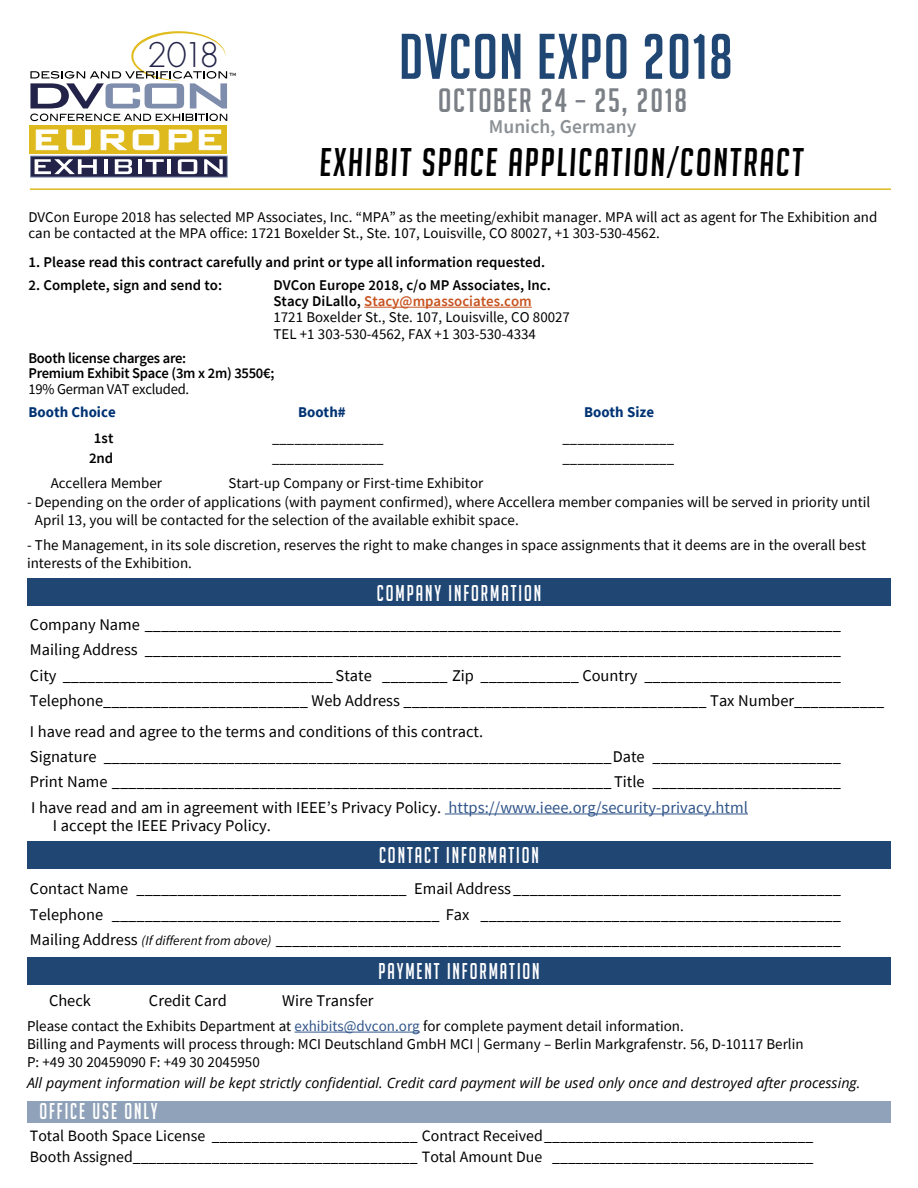
<style>
.page{position:relative;width:918px;height:1188px;background:#fff}
.page>*{position:absolute;margin:0;border:0;box-sizing:border-box;transform-origin:0 0}
.t1{font:62.7px "Big Noodle Titling";letter-spacing:.02em;color:#204674}
.t2{font:italic 39px "Big Noodle Titling";letter-spacing:.05em;color:#000}
.t3{font:33px "Big Noodle Titling";letter-spacing:.05em;color:#7b8086}
.t4{font:300 33px "Futura";color:#232349}
.t5{font:22.2px "Big Noodle Titling";letter-spacing:.1em;color:#fff;scale:.87 1}
.t6{font:600 19.5px "Source Sans Pro";color:#8b9094}
.t7{font:16.5px/18px "Source Sans Pro";color:#000}
.t8{font:16.35px/25.3px "Source Sans Pro";color:#000}
.t9{font:15.9px/21.6px "Source Sans Pro";color:#000}
.t10{font:15px/18px "Source Sans Pro";color:#000}
.t11{font:14.85px/16.4px "Source Sans Pro";color:#000}
.t12{font:600 14.85px "Source Sans Pro";color:#000}
.t13{font:600 14.85px/14.9px "Source Sans Pro";letter-spacing:-.02em;color:#000}
.t14{font:700 14.85px "Source Sans Pro";color:#003374}
.t15{font:14.85px "Source Sans Pro";letter-spacing:-.02em;color:#000}
.t16{font:italic 14.25px "Open Sans";color:#000}
.t17{font:500 6.15px "Bank Gothic BT";color:#010000;scale:.75 1}
.s1{font-weight:600}
.s2{font-weight:600;color:#c8531f}
.s3{color:#31558a}
.s4{font-style:italic;font-size:13.35px}
</style>
<div class="page">
<hr style="left:364px;top:307px;width:168px;height:1px;background:#c8531f">
<hr style="left:30px;top:188px;width:861px;height:2px;background:#ddba1f">
<div style="left:27px;top:579px;width:864px;height:27px;background:#204674"></div>
<div style="left:27px;top:841px;width:864px;height:28px;background:#204674"></div>
<div style="left:27px;top:957px;width:864px;height:27px;background:#204674"></div>
<div style="left:27px;top:1101px;width:864px;height:21px;background:#8fa2b9"></div>
<div style="left:31px;top:156px;width:196px;height:21px;background:#232349"></div>
<div style="left:30px;top:156px;width:198px;height:21px;border:1px solid #7f8dad"></div>
<svg style="left:30px;top:114px;width:197px;height:7px"></svg>
<svg style="left:30px;top:31px;width:197px;height:77px"></svg>
<svg style="left:35px;top:159px;width:62px;height:15px"></svg>
<hr style="left:104px;top:159px;width:4px;height:15px;background:#fff">
<svg style="left:115px;top:159px;width:17px;height:15px"></svg>
<hr style="left:138px;top:159px;width:4px;height:15px;background:#fff">
<svg style="left:146px;top:159px;width:18px;height:15px"></svg>
<hr style="left:167px;top:159px;width:4px;height:15px;background:#fff">
<svg style="left:178px;top:159px;width:19px;height:15px"></svg>
<svg style="left:204px;top:159px;width:19px;height:15px"></svg>
<div style="left:30px;top:125px;width:197px;height:28px;background:#deba1f"></div>
<svg style="left:36px;top:129px;width:23px;height:21px"></svg>
<svg style="left:66px;top:129px;width:25px;height:21px"></svg>
<svg style="left:100px;top:129px;width:60px;height:21px"></svg>
<svg style="left:169px;top:129px;width:23px;height:21px"></svg>
<svg style="left:199px;top:129px;width:22px;height:21px"></svg>
<hr style="left:295px;top:1032px;width:125px;height:1px;background:#31558a">
<hr style="left:445px;top:814px;width:303px;height:1px;background:#31558a">
<h3 class="t4" style="left:147px;top:33px;width:74px">2018</h3>
<p class="t17" style="left:229px;top:71px;width:11px">TM</p>
<h1 class="t1" style="left:399px;top:23px;width:335px">DVCON EXPO 2018</h1>
<h3 class="t3" style="left:438px;top:83px;width:250px">OCTOBER 24 – 25, 2018</h3>
<p class="t6" style="left:489px;top:114px;width:149px">Munich, Germany</p>
<h2 class="t2" style="left:320px;top:141px;width:485px">EXHIBIT SPACE APPLICATION/CONTRACT</h2>
<p class="t11" style="left:28px;top:209px;width:850px">DVCon Europe 2018 has selected MP Associates, Inc. “MPA” as the meeting/exhibit manager. MPA will act as agent for The Exhibition and can be contacted at the MPA office: 1721 Boxelder St., Ste. 107, Louisville, CO 80027, +1 303-530-4562.</p>
<p class="t12" style="left:28px;top:252px;width:518px">1. Please read this contract carefully and print or type all information requested.</p>
<p class="t12" style="left:28px;top:275px;width:195px">2. Complete, sign and send to:</p>
<p class="t11" style="left:274px;top:276px;width:298px"><span class="s1">DVCon Europe 2018, c/o MP Associates, Inc.<br>Stacy DiLallo,</span> <span class="s2">Stacy@mpassociates.com<br></span>1721 Boxelder St., Ste. 107, Louisville, CO 80027<br>TEL +1 303-530-4562, FAX +1 303-530-4334</p>
<p class="t13" style="left:28px;top:350px;width:247px">Booth license charges are:<br>Premium Exhibit Space (3m x 2m) 3550€;</p>
<p class="t15" style="left:28px;top:380px;width:162px">19% German VAT excluded.</p>
<p class="t14" style="left:28px;top:402px;width:89px">Booth Choice</p>
<p class="t14" style="left:298px;top:402px;width:49px">Booth#</p>
<p class="t14" style="left:584px;top:402px;width:71px">Booth Size</p>
<p class="t12" style="left:94px;top:428px;width:21px">1st</p>
<p class="t11" style="left:272px;top:430px;width:113px">_______________</p>
<p class="t11" style="left:562px;top:430px;width:113px">_______________</p>
<p class="t12" style="left:89px;top:448px;width:26px">2nd</p>
<p class="t11" style="left:272px;top:449px;width:113px">_______________</p>
<p class="t11" style="left:562px;top:449px;width:113px">_______________</p>
<p class="t11" style="left:51px;top:475px;width:113px">Accellera Member</p>
<p class="t11" style="left:228px;top:475px;width:256px">Start-up Company or First-time Exhibitor</p>
<p class="t10" style="left:35px;top:493px;width:837px;text-indent:-8px">- Depending on the order of applications (with payment confirmed), where Accellera member companies will be served in priority until<br>April 13, you will be contacted for the selection of the available exhibit space.</p>
<p class="t10" style="left:27px;top:536px;width:841px">- The Management, in its sole discretion, reserves the right to make changes in space assignments that it deems are in the overall best interests of the Exhibition.</p>
<h3 class="t5" style="left:377px;top:581px;width:191px">COMPANY INFORMATION</h3>
<p class="t8" style="left:30px;top:612px;width:856px">Company Name _____________________________________________________________________________________ Mailing Address _____________________________________________________________________________________<br>City _________________________________ State ________ Zip ____________ Country ________________________ Telephone_________________________ Web Address _____________________________________ Tax Number___________</p>
<p class="t8" style="left:30px;top:718px;width:813px">I have read and agree to the terms and conditions of this contract.<br>Signature ______________________________________________________________Date _______________________<br>Print Name _____________________________________________________________ Title _______________________</p>
<p class="t7" style="left:53px;top:798px;width:697px;text-indent:-22px">I have read and am in agreement with IEEE’s Privacy Policy. <span class="s3">https://www.ieee.org/security-privacy.html<br></span>I accept the IEEE Privacy Policy.</p>
<h3 class="t5" style="left:379px;top:844px;width:185px">CONTACT INFORMATION</h3>
<p class="t8" style="left:30px;top:876px;width:813px;text-align:justify">Contact Name _________________________________ Email Address ________________________________________ Telephone ________________________________________ Fax ____________________________________________ Mailing Address <span class="s4">(If different from above)</span> _____________________________________________________________________</p>
<h3 class="t5" style="left:378px;top:959px;width:187px">PAYMENT INFORMATION</h3>
<p class="t8" style="left:49px;top:988px;width:43px">Check</p>
<p class="t8" style="left:149px;top:988px;width:79px">Credit Card</p>
<p class="t8" style="left:282px;top:988px;width:93px">Wire Transfer</p>
<p class="t10" style="left:27px;top:1017px;width:778px">Please contact the Exhibits Department at <span class="s3">exhibits@dvcon.org</span> for complete payment detail information.<br>Billing and Payments will process through: MCI Deutschland GmbH MCI | Germany – Berlin Markgrafenstr. 56, D-10117 Berlin<br>P: +49 30 20459090 F: +49 30 2045950</p>
<p class="t16" style="left:27px;top:1073px;width:835px">All payment information will be kept strictly confidential. Credit card payment will be used only once and destroyed after processing.</p>
<h3 class="t5" style="left:39px;top:1100px;width:137px">OFFICE USE ONLY</h3>
<p class="t9" style="left:30px;top:1125px;width:785px">Total Booth Space License __________________________ Contract Received__________________________________<br>Booth Assigned____________________________________ Total Amount Due _________________________________</p>
</div>
